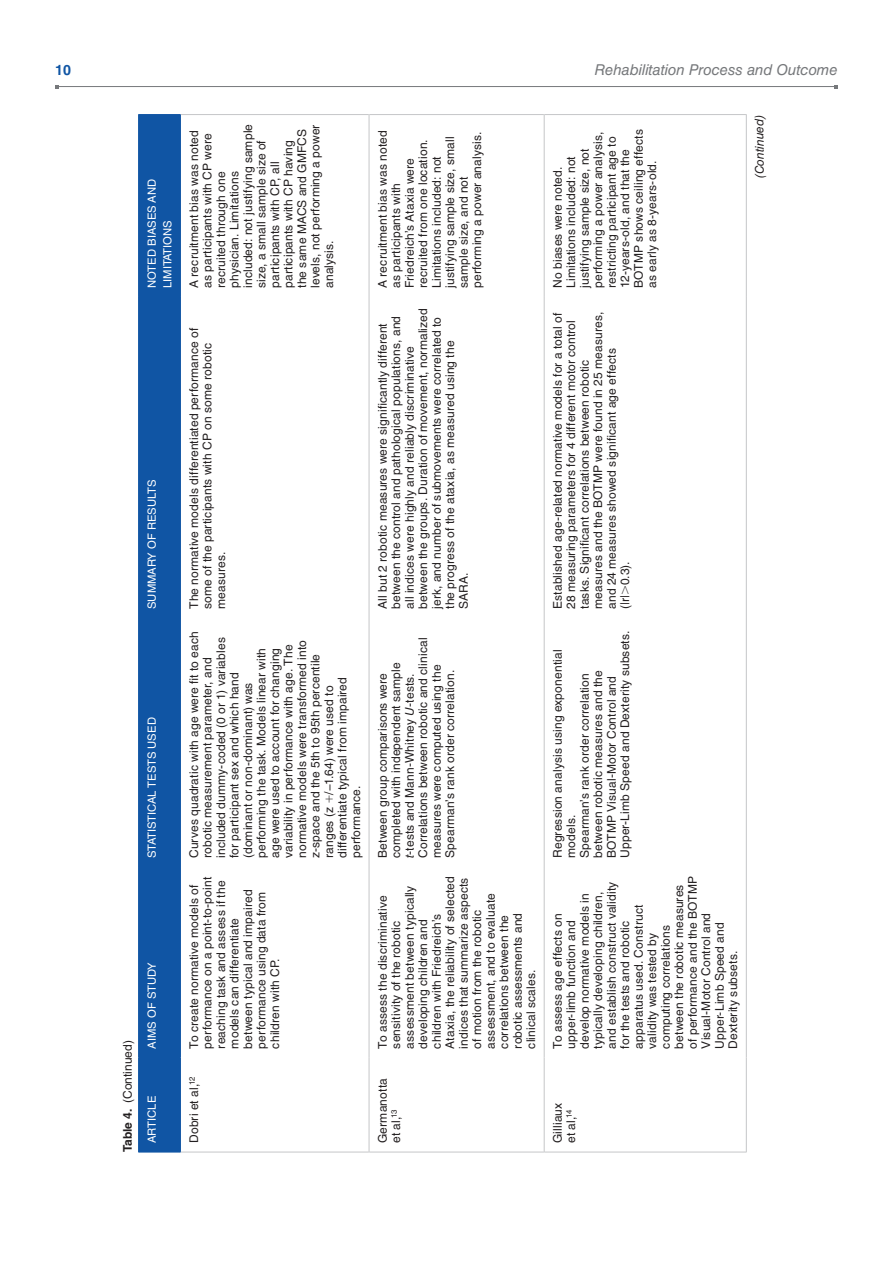
<style>
.page{position:relative;width:893px;height:1263px;background:#fff}
.page>*{position:absolute;margin:0;border:0;box-sizing:border-box;transform-origin:0 0}
.t1{font:italic 15px "Helvetica LT Std";letter-spacing:-.005em;color:#76787b}
.t2{font:700 14.25px "Helvetica LT Std";color:#1055a4}
.t3{font:12px/13.5px "Helvetica LT Std";letter-spacing:.015em;color:#231f20}
.t4{font:italic 12px "Helvetica LT Std";letter-spacing:-.01em;color:#231f20}
.t5{font:11.25px/15.8px "Helvetica LT Std";color:#fff}
.s1{font-weight:700}
.s2{font-style:italic}
</style>
<div class="page">
<hr style="left:57px;top:86px;width:779px;height:1px;background:#76787b">
<div style="left:139px;top:115px;width:41px;height:1037px;background:#1055a4"></div>
<hr style="left:138px;top:1057px;width:1px;height:95px;background:#1055a4">
<hr style="left:139px;top:1152px;width:41px;height:1px;background:#1055a4">
<hr style="left:180px;top:1057px;width:1px;height:95px;background:#1055a4">
<hr style="left:138px;top:867px;width:1px;height:190px;background:#1055a4">
<hr style="left:139px;top:1057px;width:41px;height:1px;background:#1055a4">
<hr style="left:180px;top:867px;width:1px;height:190px;background:#1055a4">
<hr style="left:138px;top:618px;width:1px;height:249px;background:#1055a4">
<hr style="left:139px;top:867px;width:41px;height:1px;background:#1055a4">
<hr style="left:180px;top:618px;width:1px;height:249px;background:#1055a4">
<hr style="left:138px;top:297px;width:1px;height:321px;background:#1055a4">
<hr style="left:139px;top:618px;width:41px;height:1px;background:#1055a4">
<hr style="left:180px;top:297px;width:1px;height:321px;background:#1055a4">
<hr style="left:138px;top:114px;width:1px;height:183px;background:#1055a4">
<hr style="left:139px;top:297px;width:41px;height:1px;background:#1055a4">
<hr style="left:139px;top:114px;width:41px;height:1px;background:#1055a4">
<hr style="left:180px;top:114px;width:1px;height:183px;background:#1055a4">
<hr style="left:181px;top:1152px;width:188px;height:1px;background:#c5c6c8">
<hr style="left:181px;top:114px;width:188px;height:1px;background:#c5c6c8">
<hr style="left:369px;top:1057px;width:1px;height:95px;background:#c5c6c8">
<hr style="left:369px;top:1152px;width:175px;height:1px;background:#c5c6c8">
<hr style="left:369px;top:867px;width:1px;height:190px;background:#c5c6c8">
<hr style="left:369px;top:618px;width:1px;height:249px;background:#c5c6c8">
<hr style="left:369px;top:297px;width:1px;height:321px;background:#c5c6c8">
<hr style="left:369px;top:114px;width:1px;height:183px;background:#c5c6c8">
<hr style="left:369px;top:114px;width:175px;height:1px;background:#c5c6c8">
<hr style="left:544px;top:1057px;width:1px;height:95px;background:#c5c6c8">
<hr style="left:545px;top:1152px;width:201px;height:1px;background:#c5c6c8">
<hr style="left:544px;top:867px;width:1px;height:190px;background:#c5c6c8">
<hr style="left:544px;top:618px;width:1px;height:249px;background:#c5c6c8">
<hr style="left:544px;top:297px;width:1px;height:321px;background:#c5c6c8">
<hr style="left:544px;top:114px;width:1px;height:183px;background:#c5c6c8">
<hr style="left:545px;top:114px;width:201px;height:1px;background:#c5c6c8">
<hr style="left:746px;top:1057px;width:1px;height:95px;background:#c5c6c8">
<hr style="left:746px;top:867px;width:1px;height:190px;background:#c5c6c8">
<hr style="left:746px;top:618px;width:1px;height:249px;background:#c5c6c8">
<hr style="left:746px;top:297px;width:1px;height:321px;background:#c5c6c8">
<hr style="left:746px;top:114px;width:1px;height:183px;background:#c5c6c8">
<p class="t2" style="left:55px;top:61px;width:17px">10</p>
<p class="t1" style="left:594px;top:61px;width:245px">Rehabilitation Process and Outcome</p>
<p class="t5" style="left:144px;top:288px;width:110px;rotate:-90deg">Notedbiasesand limitations</p>
<p class="t5" style="left:144px;top:609px;width:129px;rotate:-90deg">Summary of results</p>
<p class="t5" style="left:144px;top:858px;width:141px;rotate:-90deg">Statisticaltestsused</p>
<p class="t3" style="left:121px;top:1152px;width:113px;rotate:-90deg"><span class="s1">Table 4.</span> (Continued)</p>
<p class="t5" style="left:144px;top:1048px;width:88px;rotate:-90deg">Aims of study</p>
<p class="t5" style="left:144px;top:1143px;width:47px;rotate:-90deg">Article</p>
<p class="t3" style="left:187px;top:288px;width:165px;rotate:-90deg">A recruitment bias was noted as participants with CP were recruited through one physician. Limitations included: not justifying sample size, a small sample size of participants with CP, all participants with CP having the same MACS and GMFCS levels, not performing a power analysis.</p>
<p class="t3" style="left:187px;top:609px;width:283px;rotate:-90deg">The normative models differentiated performance of some of the participants with CP on some robotic measures.</p>
<p class="t3" style="left:187px;top:858px;width:228px;rotate:-90deg">Curves quadratic with age were fit to each robotic measurement parameter, and included dummy-coded (0 or 1) variables for participant sex and which hand (dominant or non-dominant) was performing the task. Models linear with age were used to account for changing variability in performance with age. The normative models were transformed into z-space and the 5th to 95th percentile ranges (z /−1.64) were used to differentiate typical from impaired performance.</p>
<p class="t3" style="left:187px;top:1048px;width:173px;rotate:-90deg">To create normative models of performance on a point-to-point reaching task and assess if the models can differentiate between typical and impaired performance using data from children with CP.</p>
<p class="t3" style="left:187px;top:1143px;width:68px;rotate:-90deg">Dobri et al,<sup>12</sup></p>
<p class="t3" style="left:376px;top:288px;width:159px;rotate:-90deg">A recruitment bias was noted as participants with<br>Friedreich’s Ataxia were recruited from one location.<br>Limitations included: not justifying sample size, small sample size, and not performing a power analysis.</p>
<p class="t3" style="left:376px;top:609px;width:302px;rotate:-90deg">All but 2 robotic measures were significantly different between the control and pathological populations, and all indices were highly and reliably discriminative between the groups. Duration of movement, normalized jerk, and number of submovements were correlated to the progress of the ataxia, as measured using the SARA.</p>
<p class="t3" style="left:376px;top:858px;width:222px;rotate:-90deg">Between group comparisons were completed with independent sample <span class="s2">t</span>-tests and Mann-Whitney <span class="s2">U</span>-tests.<br>Correlations between robotic and clinical measures were computed using the Spearman’s rank order correlation.</p>
<p class="t3" style="left:376px;top:1048px;width:174px;rotate:-90deg">To assess the discriminative sensitivity of the robotic assessment between typically developing children and children with Friedreich’s<br>Ataxia, the reliability of selected indices that summarize aspects of motion from the robotic assessment, and to evaluate correlations between the robotic assessments and clinical scales.</p>
<p class="t3" style="left:376px;top:1143px;width:66px;rotate:-90deg">Germanotta et al,<sup>13</sup></p>
<p class="t3" style="left:551px;top:288px;width:160px;rotate:-90deg">No biases were noted.<br>Limitations included: not justifying sample size, not performing a power analysis, restricting participant age to<br>12-years-old, and that the<br>BOTMP shows ceiling effects as early as 8-years-old.</p>
<p class="t3" style="left:551px;top:609px;width:299px;rotate:-90deg">Established age-related normative models for a total of 28 measuring parameters for 4 different motor control tasks. Significant correlations between robotic measures and the BOTMP were found in 25 measures, and 24 measures showed significant age effects<br>(|r| 0.3).</p>
<p class="t3" style="left:551px;top:858px;width:229px;rotate:-90deg">Regression analysis using exponential models.<br>Spearman’s rank order correlation between robotic measures and the<br>BOTMP Visual-Motor Control and<br>Upper-Limb Speed and Dexterity subsets.</p>
<p class="t3" style="left:551px;top:1048px;width:174px;rotate:-90deg">To assess age effects on upper-limb function and develop normative models in typically developing children, and establish construct validity for the tests and robotic apparatus used. Construct validity was tested by computing correlations between the robotic measures of performance and the BOTMP<br>Visual-Motor Control and<br>Upper-Limb Speed and<br>Dexterity subsets.</p>
<p class="t4" style="left:752px;top:178px;width:66px;rotate:-90deg">(Continued)</p>
<p class="t3" style="left:551px;top:1143px;width:42px;rotate:-90deg">Gilliaux et al,<sup>14</sup></p>
</div>
